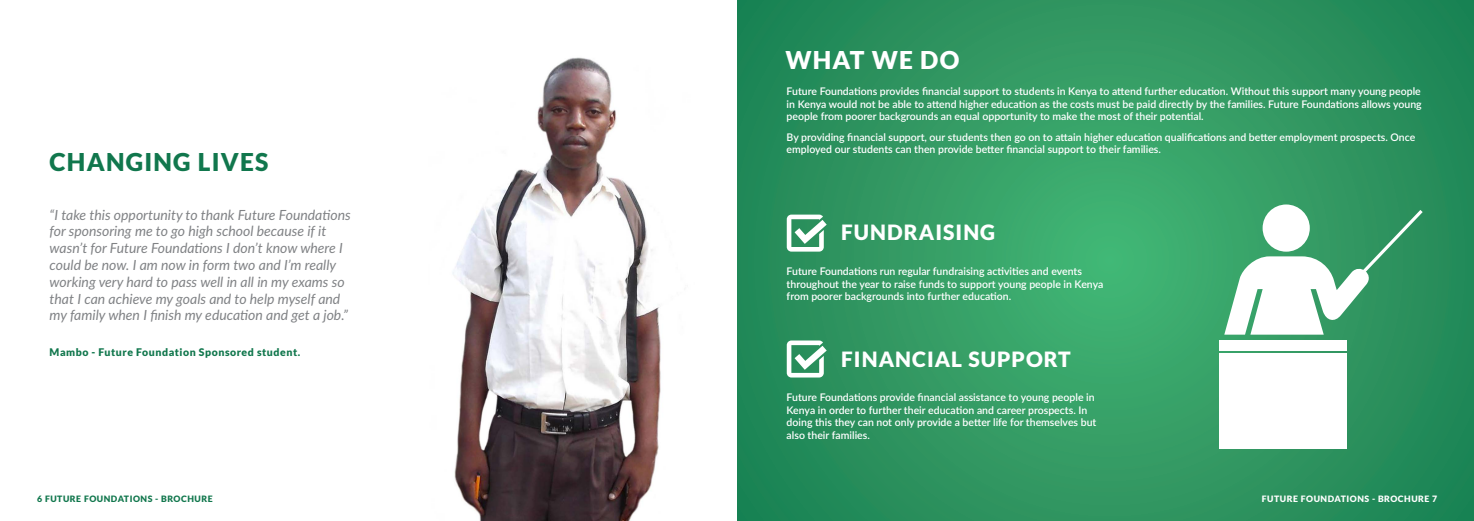
<style>
.page{position:relative;width:1474px;height:521px;background:#fff}
.page>*{position:absolute;margin:0;border:0;box-sizing:border-box;transform-origin:0 0}
.cover-strapline{font:900 24.5px "Lato";letter-spacing:.05em;color:#11774d}
.cover-strapline-2{font:900 24.5px "Lato";letter-spacing:.05em;color:#fff}
.cover-strapline-3{font:900 21px "Lato";letter-spacing:.05em;color:#fff}
.Bodytext{font:italic 14px/16.8px "Lato";color:#808285}
.Bodytext-2{font:600 10.5px/12.6px "Lato";color:#fff}
.cover-strapline-4{font:900 10.5px "Lato";letter-spacing:.05em;color:#11774d}
.t1{font:900 8.75px "Lato";letter-spacing:.06em;color:#11774d}
.t2{font:900 8.75px "Lato";letter-spacing:.06em;color:#fff}
</style>
<div class="page">
<svg style="left:737px;top:0;width:736px;height:521px;background:#2f9761"></svg>
<img style="left:452px;top:57px;width:209px;height:464px">
<svg style="left:1262px;top:204px;width:47px;height:48px"></svg>
<div style="left:1219px;top:340px;width:127px;height:11px;background:#fff"></div>
<svg style="left:1224px;top:210px;width:198px;height:125px"></svg>
<div style="left:1219px;top:353px;width:125px;height:96px;background:#fff"></div>
<svg style="left:786px;top:215px;width:40px;height:37px"></svg>
<svg style="left:786px;top:340px;width:40px;height:37px"></svg>
<p class="cover-strapline" style="left:50px;top:148px;width:220px">CHANGING LIVES</p>
<p class="Bodytext" style="left:50px;top:206px;width:302px">“I take this opportunity to thank Future Foundations for sponsoring me to go high school because if it wasn’t for Future Foundations I don’t know where I could be now. I am now in form two and I’m really working very hard to pass well in all in my exams so that I can achieve my goals and to help myself and my family when I finish my education and get a job.”</p>
<p class="cover-strapline-4" style="left:50px;top:346px;width:252px">Mambo - Future Foundation Sponsored student.</p>
<p class="cover-strapline-2" style="left:785px;top:46px;width:175px">WHAT WE DO</p>
<p class="Bodytext-2" style="left:786px;top:85px;width:636px;text-align:justify">Future Foundations provides financial support to students in Kenya to attend further education. Without this support many young people in Kenya would not be able to attend higher education as the costs must be paid directly by the families. Future Foundations allows young people from poorer backgrounds an equal opportunity to make the most of their potential.</p>
<p class="Bodytext-2" style="left:786px;top:130px;width:630px">By providing financial support, our students then go on to attain higher education qualifications and better employment prospects. Once employed our students can then provide better financial support to their families.</p>
<p class="cover-strapline-3" style="left:841px;top:220px;width:155px">FUNDRAISING</p>
<p class="Bodytext-2" style="left:786px;top:264px;width:318px">Future Foundations run regular fundraising activities and events throughout the year to raise funds to support young people in Kenya from poorer backgrounds into further education.</p>
<p class="cover-strapline-3" style="left:841px;top:347px;width:231px">FINANCIAL SUPPORT</p>
<p class="Bodytext-2" style="left:786px;top:390px;width:311px">Future Foundations provide financial assistance to young people in Kenya in order to further their education and career prospects. In doing this they can not only provide a better life for themselves but also their families.</p>
<p class="t1" style="left:37px;top:494px;width:177px">6 FUTURE FOUNDATIONS - BROCHURE</p>
<p class="t2" style="left:1261px;top:494px;width:177px">FUTURE FOUNDATIONS - BROCHURE 7</p>
</div>
